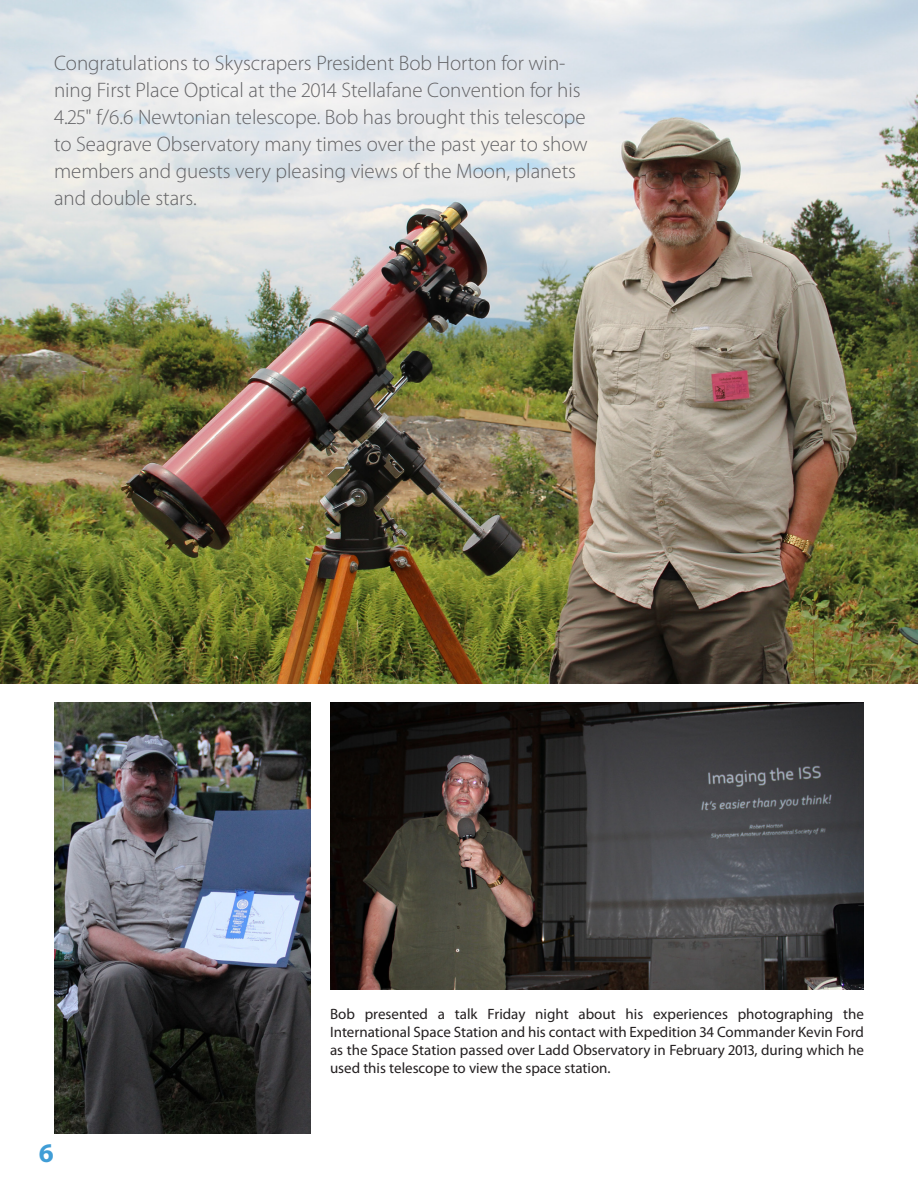
<style>
.page{position:relative;width:918px;height:1188px;background:#fff}
.page>*{position:absolute;margin:0;border:0;box-sizing:border-box;transform-origin:0 0}
.t1{font:700 27px "Myriad Pro";color:#409dd6}
.t2{font:300 21px/27px "Myriad Pro";color:#636366}
.t3{font:15px/18px "Myriad Pro";color:#231f20;text-align:justify}
</style>
<div class="page">
<img style="left:330px;top:702px;width:534px;height:288px">
<img style="left:0;top:0;width:918px;height:684px">
<img style="left:54px;top:702px;width:256px;height:432px">
<p class="t2" style="left:54px;top:49px;width:535px">Congratulations to Skyscrapers President Bob Horton for win&shy;ning First Place Optical at the 2014 Stellafane Convention for his 4.25" f/6.6 Newtonian telescope. Bob has brought this telescope to Seagrave Observatory many times over the past year to show members and guests very pleasing views of the Moon, planets and double stars.</p>
<p class="t1" style="left:39px;top:1135px;width:17px">6</p>
<p class="t3" style="left:330px;top:1005px;width:536px">Bob presented a talk Friday night about his experiences photographing the International Space Station and his contact with Expedition 34 Commander Kevin Ford as the Space Station passed over Ladd Observatory in February 2013, during which he used this telescope to view the space station.</p>
</div>
